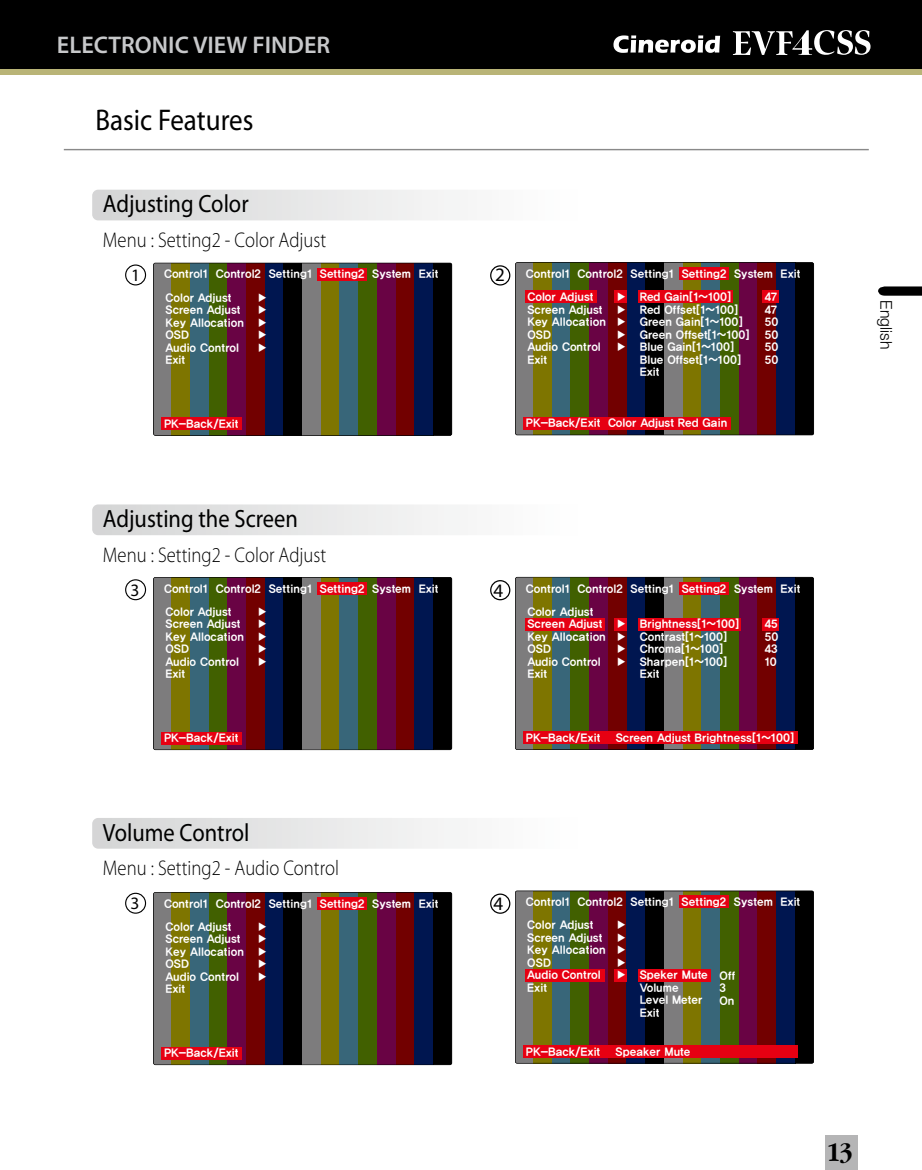
<style>
.page{position:relative;width:922px;height:1170px;background:#fff}
.page>*{position:absolute;margin:0;border:0;box-sizing:border-box;transform-origin:0 0}
.t1{font:30px "Myriad Pro";color:#000;scale:.9 1}
.t2{font:700 28.5px "Apple Garamond";color:#000;scale:1.05 1}
.t3{font:25px "Myriad Pro";color:#000;scale:.9 1}
.t4{font:600 24.25px "Myriad Pro";color:#c7c8ca}
.t5{font:300 21.25px "Myriad Pro";color:#000;scale:.88 1}
.t6{font:19px "Myriad Pro";color:#000}
.t7{font:17.5px "Myriad Pro";color:#000}
.t8{font:300 16.25px "Helvetica Neue LT Std";letter-spacing:.005em;color:#000}
.t9{font:11px/12.5px "YDIYGO150";color:#fff}
</style>
<div class="page">
<div style="left:0;top:0;width:921px;height:75px;background:#b9b477"></div>
<div style="left:0;top:0;width:921px;height:69px;background:#000"></div>
<div style="left:825px;top:1135px;width:32px;height:34px;background:#b5b5b6"></div>
<svg style="left:878px;top:286px;width:43px;height:10px"></svg>
<hr style="left:64px;top:149px;width:804px;height:1px;background:#898989">
<svg style="left:613px;top:35px;width:107px;height:18px"></svg>
<svg style="left:732px;top:30px;width:138px;height:25px"></svg>
<div style="left:92px;top:190px;width:640px;height:30px;background:linear-gradient(to right,#d7d8d8,#fff);border-radius:6px"></div>
<div style="left:125px;top:264px;width:21px;height:21px;border:1px solid #000;border-radius:50%"></div>
<div style="left:490px;top:265px;width:20px;height:20px;border:1px solid #000;border-radius:50%"></div>
<div style="left:92px;top:504px;width:640px;height:31px;background:linear-gradient(to right,#d7d8d8,#fff);border-radius:6px"></div>
<div style="left:125px;top:579px;width:21px;height:21px;border:1px solid #000;border-radius:50%"></div>
<div style="left:490px;top:580px;width:20px;height:20px;border:1px solid #000;border-radius:50%"></div>
<div style="left:92px;top:817px;width:640px;height:31px;background:linear-gradient(to right,#d7d8d8,#fff);border-radius:6px"></div>
<div style="left:125px;top:892px;width:21px;height:21px;border:1px solid #000;border-radius:50%"></div>
<div style="left:490px;top:893px;width:20px;height:20px;border:1px solid #000;border-radius:50%"></div>
<svg style="left:153px;top:263px;width:298px;height:172px;background:#483730"></svg>
<div style="left:317px;top:268px;width:49px;height:12px;background:#e60012"></div>
<div style="left:161px;top:417px;width:81px;height:13px;background:#e60012"></div>
<svg style="left:515px;top:577px;width:298px;height:172px;background:#493730"></svg>
<div style="left:637px;top:617px;width:103px;height:13px;background:#e60012"></div>
<div style="left:614px;top:617px;width:13px;height:13px;background:#e60012"></div>
<div style="left:525px;top:617px;width:79px;height:13px;background:#e60012"></div>
<div style="left:762px;top:617px;width:16px;height:13px;background:#e60012"></div>
<div style="left:678px;top:582px;width:50px;height:12px;background:#e60012"></div>
<div style="left:523px;top:731px;width:274px;height:13px;background:#e60012"></div>
<svg style="left:515px;top:262px;width:298px;height:173px;background:#49362f"></svg>
<div style="left:637px;top:290px;width:95px;height:13px;background:#e60012"></div>
<div style="left:614px;top:290px;width:13px;height:13px;background:#e60012"></div>
<div style="left:525px;top:290px;width:71px;height:13px;background:#e60012"></div>
<div style="left:762px;top:290px;width:16px;height:13px;background:#e60012"></div>
<div style="left:679px;top:267px;width:49px;height:13px;background:#e60012"></div>
<div style="left:523px;top:417px;width:207px;height:12px;background:#e60012"></div>
<svg style="left:153px;top:577px;width:298px;height:172px;background:#483730"></svg>
<div style="left:317px;top:582px;width:49px;height:12px;background:#e60012"></div>
<div style="left:161px;top:731px;width:81px;height:13px;background:#e60012"></div>
<svg style="left:153px;top:892px;width:298px;height:172px;background:#483730"></svg>
<div style="left:317px;top:897px;width:49px;height:12px;background:#e60012"></div>
<div style="left:161px;top:1046px;width:81px;height:13px;background:#e60012"></div>
<svg style="left:515px;top:890px;width:298px;height:173px;background:#4a3730"></svg>
<div style="left:637px;top:969px;width:73px;height:12px;background:#e60012"></div>
<div style="left:614px;top:969px;width:13px;height:12px;background:#e60012"></div>
<div style="left:525px;top:969px;width:79px;height:12px;background:#e60012"></div>
<div style="left:678px;top:895px;width:50px;height:13px;background:#e60012"></div>
<div style="left:523px;top:1045px;width:274px;height:12px;background:#e60012"></div>
<h3 class="t4" style="left:57px;top:30px;width:275px">ELECTRONIC VIEW FINDER</h3>
<h1 class="t1" style="left:95px;top:102px;width:177px">Basic Features</h1>
<h3 class="t3" style="left:103px;top:188px;width:163px">Adjusting Color</h3>
<h3 class="t5" style="left:103px;top:227px;width:255px">Menu : Setting2 - Color Adjust</h3>
<h3 class="t7" style="left:131px;top:264px;width:10px">1</h3>
<h3 class="t6" style="left:495px;top:263px;width:11px">2</h3>
<p class="t9" style="left:164px;top:268px;width:276px">Control1 Control2 Setting1 Setting2 System Exit</p>
<p class="t9" style="left:165px;top:291px;width:80px">Color Adjust<br>Screen Adjust<br>Key Allocation<br>OSD<br>Audio Control<br>Exit</p>
<p class="t9" style="left:257px;top:291px;width:13px;text-align:justify">▶ ▶ ▶ ▶ ▶</p>
<p class="t9" style="left:164px;top:417px;width:76px">PK-Back/Exit</p>
<p class="t9" style="left:525px;top:268px;width:276px">Control1 Control2 Setting1 Setting2 System Exit</p>
<p class="t9" style="left:527px;top:291px;width:80px">Color Adjust<br>Screen Adjust<br>Key Allocation<br>OSD<br>Audio Control<br>Exit</p>
<p class="t9" style="left:615px;top:291px;width:12px;text-align:justify">▶ ▶ ▶ ▶ ▶</p>
<p class="t9" style="left:639px;top:291px;width:111px">Red Gain[1~100]<br>Red Offset[1~100]<br>Green Gain[1~100]<br>Green Offset[1~100]<br>Blue Gain[1~100]<br>Blue Offset[1~100]<br>Exit</p>
<p class="t9" style="left:764px;top:291px;width:15px;text-align:justify">47<br>47<br>50<br>50<br>50<br>50</p>
<p class="t9" style="left:525px;top:417px;width:203px">PK-Back/Exit Color Adjust Red Gain</p>
<h3 class="t3" style="left:103px;top:503px;width:218px">Adjusting the Screen</h3>
<h3 class="t5" style="left:103px;top:541px;width:255px">Menu : Setting2 - Color Adjust</h3>
<h3 class="t7" style="left:130px;top:579px;width:10px">3</h3>
<h3 class="t6" style="left:493px;top:579px;width:11px">4</h3>
<p class="t9" style="left:164px;top:582px;width:276px">Control1 Control2 Setting1 Setting2 System Exit</p>
<p class="t9" style="left:165px;top:605px;width:80px">Color Adjust<br>Screen Adjust<br>Key Allocation<br>OSD<br>Audio Control<br>Exit</p>
<p class="t9" style="left:257px;top:605px;width:13px;text-align:justify">▶ ▶ ▶ ▶ ▶</p>
<p class="t9" style="left:164px;top:731px;width:76px">PK-Back/Exit</p>
<p class="t9" style="left:525px;top:582px;width:276px">Control1 Control2 Setting1 Setting2 System Exit</p>
<p class="t9" style="left:527px;top:605px;width:80px">Color Adjust<br>Screen Adjust<br>Key Allocation<br>OSD<br>Audio Control<br>Exit</p>
<p class="t9" style="left:615px;top:618px;width:12px;text-align:justify">▶ ▶ ▶ ▶</p>
<p class="t9" style="left:639px;top:618px;width:101px">Brightness[1~100]<br>Contrast[1~100]<br>Chroma[1~100]<br>Sharpen[1~100]<br>Exit</p>
<p class="t9" style="left:764px;top:618px;width:15px;text-align:justify">45<br>50<br>43<br>10</p>
<p class="t9" style="left:525px;top:731px;width:76px">PK-Back/Exit</p>
<p class="t9" style="left:615px;top:731px;width:180px">Screen Adjust Brightness[1~100]</p>
<h3 class="t3" style="left:103px;top:816px;width:164px">Volume Control</h3>
<h3 class="t5" style="left:103px;top:855px;width:270px">Menu : Setting2 - Audio Control</h3>
<h3 class="t7" style="left:130px;top:892px;width:10px">3</h3>
<h3 class="t6" style="left:493px;top:892px;width:11px">4</h3>
<p class="t9" style="left:164px;top:897px;width:276px">Control1 Control2 Setting1 Setting2 System Exit</p>
<p class="t9" style="left:165px;top:920px;width:80px">Color Adjust<br>Screen Adjust<br>Key Allocation<br>OSD<br>Audio Control<br>Exit</p>
<p class="t9" style="left:257px;top:920px;width:13px;text-align:justify">▶ ▶ ▶ ▶ ▶</p>
<p class="t9" style="left:164px;top:1046px;width:76px">PK-Back/Exit</p>
<p class="t9" style="left:525px;top:896px;width:276px">Control1 Control2 Setting1 Setting2 System Exit</p>
<p class="t9" style="left:527px;top:919px;width:80px">Color Adjust<br>Screen Adjust<br>Key Allocation<br>OSD<br>Audio Control<br>Exit</p>
<p class="t9" style="left:615px;top:919px;width:12px;text-align:justify">▶ ▶ ▶ ▶ ▶</p>
<p class="t9" style="left:639px;top:969px;width:70px">Speker Mute<br>Volume<br>Level Meter<br>Exit</p>
<p class="t9" style="left:525px;top:1045px;width:76px">PK-Back/Exit</p>
<p class="t9" style="left:615px;top:1045px;width:76px">Speaker Mute</p>
<p class="t9" style="left:719px;top:969px;width:17px">Off<br>3<br>On</p>
<h3 class="t8" style="left:895px;top:300px;width:50px;rotate:90deg">English</h3>
<h2 class="t2" style="left:826px;top:1135px;width:27px">13</h2>
</div>
